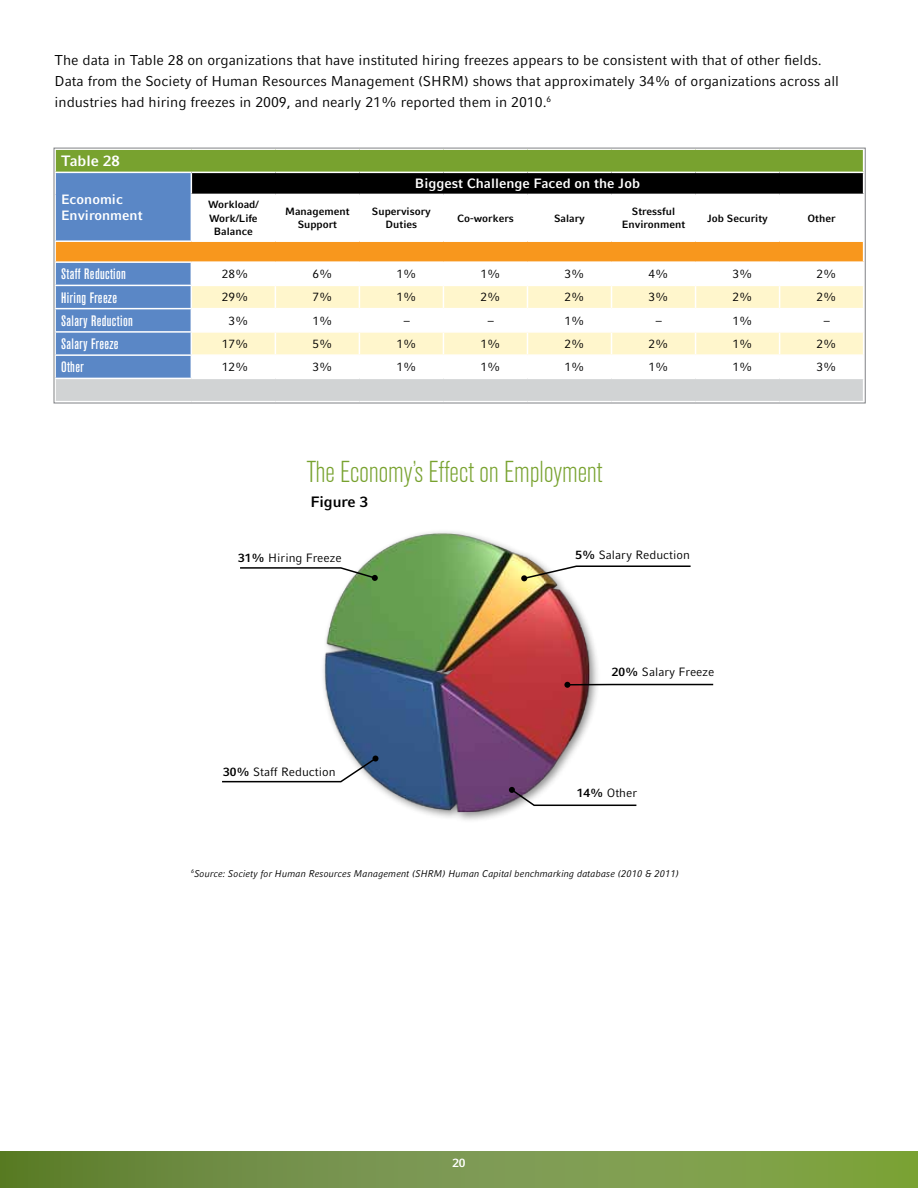
<style>
.page{position:relative;width:918px;height:1188px;background:#fff}
.page>*{position:absolute;margin:0;border:0;box-sizing:border-box;transform-origin:0 0}
.t1{font:300 condensed 30px "Akzidenz Grotesk BE";letter-spacing:-.005em;color:#78a22f}
.t2{font:500 condensed 15px "Akzidenz Grotesk BE";letter-spacing:.025em;color:#fff}
.t3{font:700 15px "Compatil Fact LT Pro";color:#fff}
.t4{font:700 15px "Compatil Fact LT Pro";color:#000}
.t5{font:14.25px/21px "Compatil Fact LT Pro";letter-spacing:-.005em;color:#000}
.t6{font:700 13.5px/16.2px "Compatil Fact LT Pro";color:#fff}
.t7{font:12px "Compatil Fact LT Pro";color:#000}
.t8{font:700 12px "Compatil Fact LT Pro";color:#fff}
.t9{font:700 10.5px/13.5px "Compatil Fact LT Pro";color:#000;text-align:center}
.t10{font:italic 9.75px "Compatil Fact LT Pro";letter-spacing:-.005em;color:#000}
.s1{font-weight:700}
</style>
<div class="page">
<svg style="left:0;top:1152px;width:918px;height:36px;background:#769546"></svg>
<div style="left:55px;top:149px;width:809px;height:23px;background:#78a22f"></div>
<div style="left:191px;top:172px;width:673px;height:22px;background:#000"></div>
<div style="left:55px;top:241px;width:809px;height:21px;background:#f8971d"></div>
<svg style="left:192px;top:286px;width:671px;height:68px;fill:#fff6cc"></svg>
<div style="left:55px;top:378px;width:809px;height:24px;background:#d1d3d4"></div>
<hr style="left:191px;top:240px;width:84px;height:2px;background:#fff">
<hr style="left:191px;top:261px;width:84px;height:2px;background:#fff">
<hr style="left:275px;top:261px;width:84px;height:2px;background:#fff">
<hr style="left:359px;top:261px;width:84px;height:2px;background:#fff">
<hr style="left:443px;top:261px;width:84px;height:2px;background:#fff">
<hr style="left:527px;top:261px;width:85px;height:2px;background:#fff">
<hr style="left:612px;top:261px;width:84px;height:2px;background:#fff">
<hr style="left:696px;top:261px;width:84px;height:2px;background:#fff">
<hr style="left:780px;top:261px;width:84px;height:2px;background:#fff">
<hr style="left:191px;top:331px;width:84px;height:2px;background:#fff">
<hr style="left:191px;top:378px;width:84px;height:1px;background:#fff">
<hr style="left:275px;top:240px;width:84px;height:2px;background:#fff">
<hr style="left:359px;top:240px;width:84px;height:2px;background:#fff">
<hr style="left:443px;top:240px;width:84px;height:2px;background:#fff">
<hr style="left:527px;top:240px;width:85px;height:2px;background:#fff">
<hr style="left:612px;top:240px;width:84px;height:2px;background:#fff">
<hr style="left:696px;top:240px;width:84px;height:2px;background:#fff">
<hr style="left:780px;top:240px;width:84px;height:2px;background:#fff">
<hr style="left:54px;top:378px;width:137px;height:1px;background:#fff">
<svg style="left:863px;top:150px;width:1px;height:44px"></svg>
<hr style="left:191px;top:172px;width:84px;height:1px;background:#fff">
<hr style="left:275px;top:172px;width:84px;height:1px;background:#fff">
<hr style="left:359px;top:172px;width:84px;height:1px;background:#fff">
<hr style="left:443px;top:172px;width:84px;height:1px;background:#fff">
<hr style="left:527px;top:172px;width:85px;height:1px;background:#fff">
<hr style="left:612px;top:172px;width:84px;height:1px;background:#fff">
<hr style="left:696px;top:172px;width:84px;height:1px;background:#fff">
<hr style="left:780px;top:172px;width:84px;height:1px;background:#fff">
<svg style="left:56px;top:172px;width:136px;height:206px;background:#728fb9"></svg>
<hr style="left:191px;top:308px;width:84px;height:1px;background:#fff">
<hr style="left:275px;top:308px;width:84px;height:1px;background:#fff">
<hr style="left:359px;top:308px;width:84px;height:1px;background:#fff">
<hr style="left:443px;top:308px;width:84px;height:1px;background:#fff">
<hr style="left:527px;top:308px;width:85px;height:1px;background:#fff">
<hr style="left:612px;top:308px;width:84px;height:1px;background:#fff">
<hr style="left:696px;top:308px;width:84px;height:1px;background:#fff">
<hr style="left:780px;top:308px;width:84px;height:1px;background:#fff">
<hr style="left:275px;top:331px;width:84px;height:2px;background:#fff">
<svg style="left:275px;top:286px;width:1px;height:68px"></svg>
<hr style="left:359px;top:331px;width:84px;height:2px;background:#fff">
<svg style="left:359px;top:286px;width:1px;height:68px"></svg>
<hr style="left:443px;top:331px;width:84px;height:2px;background:#fff">
<svg style="left:443px;top:286px;width:1px;height:68px"></svg>
<hr style="left:527px;top:331px;width:85px;height:2px;background:#fff">
<svg style="left:527px;top:286px;width:1px;height:68px"></svg>
<hr style="left:612px;top:331px;width:84px;height:2px;background:#fff">
<svg style="left:611px;top:286px;width:1px;height:68px"></svg>
<hr style="left:696px;top:331px;width:84px;height:2px;background:#fff">
<svg style="left:695px;top:286px;width:1px;height:68px"></svg>
<hr style="left:780px;top:331px;width:84px;height:2px;background:#fff">
<svg style="left:779px;top:286px;width:1px;height:68px"></svg>
<svg style="left:863px;top:242px;width:1px;height:159px"></svg>
<hr style="left:780px;top:354px;width:84px;height:2px;background:#fff">
<hr style="left:275px;top:378px;width:84px;height:1px;background:#fff">
<hr style="left:359px;top:378px;width:84px;height:1px;background:#fff">
<hr style="left:443px;top:378px;width:84px;height:1px;background:#fff">
<hr style="left:527px;top:378px;width:85px;height:1px;background:#fff">
<hr style="left:612px;top:378px;width:84px;height:1px;background:#fff">
<hr style="left:696px;top:378px;width:84px;height:1px;background:#fff">
<hr style="left:780px;top:378px;width:84px;height:1px;background:#fff">
<div style="left:54px;top:148px;width:812px;height:255px;border:1px solid #808285"></div>
<img style="left:323px;top:531px;width:275px;height:289px">
<svg style="left:240px;top:566px;width:138px;height:15px"></svg>
<svg style="left:222px;top:756px;width:157px;height:27px"></svg>
<svg style="left:521px;top:565px;width:170px;height:16px"></svg>
<svg style="left:564px;top:682px;width:150px;height:6px"></svg>
<svg style="left:509px;top:787px;width:128px;height:20px"></svg>
<p class="t5" style="left:55px;top:49px;width:786px">The data in Table 28 on organizations that have instituted hiring freezes appears to be consistent with that of other fields.<br>Data from the Society of Human Resources Management (SHRM) shows that approximately 34% of organizations across all industries had hiring freezes in 2009, and nearly 21% reported them in 2010.<sup>6</sup></p>
<p class="t3" style="left:61px;top:152px;width:60px">Table 28</p>
<p class="t6" style="left:61px;top:191px;width:83px">Economic<br>Environment</p>
<p class="t6" style="left:415px;top:176px;width:227px">Biggest Challenge Faced on the Job</p>
<p class="t9" style="left:208px;top:198px;width:52px">Workload/<br>Work/Life<br>Balance</p>
<p class="t9" style="left:285px;top:205px;width:66px">Management<br>Support</p>
<p class="t9" style="left:372px;top:205px;width:60px">Supervisory<br>Duties</p>
<p class="t9" style="left:457px;top:211px;width:58px">Co-workers</p>
<p class="t9" style="left:554px;top:211px;width:32px">Salary</p>
<p class="t9" style="left:622px;top:205px;width:65px">Stressful<br>Environment</p>
<p class="t9" style="left:707px;top:211px;width:62px">Job Security</p>
<p class="t9" style="left:808px;top:211px;width:30px">Other</p>
<p class="t2" style="left:61px;top:266px;width:66px">Staff Reduction</p>
<p class="t7" style="left:222px;top:267px;width:28px">28%</p>
<p class="t7" style="left:312px;top:267px;width:22px">6%</p>
<p class="t7" style="left:396px;top:267px;width:22px">1%</p>
<p class="t7" style="left:480px;top:267px;width:22px">1%</p>
<p class="t7" style="left:565px;top:267px;width:22px">3%</p>
<p class="t7" style="left:649px;top:267px;width:22px">4%</p>
<p class="t7" style="left:733px;top:267px;width:22px">3%</p>
<p class="t7" style="left:817px;top:267px;width:22px">2%</p>
<p class="t2" style="left:61px;top:289px;width:57px">Hiring Freeze</p>
<p class="t7" style="left:222px;top:290px;width:28px">29%</p>
<p class="t7" style="left:312px;top:290px;width:22px">7%</p>
<p class="t7" style="left:396px;top:290px;width:22px">1%</p>
<p class="t7" style="left:480px;top:290px;width:22px">2%</p>
<p class="t7" style="left:565px;top:290px;width:22px">2%</p>
<p class="t7" style="left:649px;top:290px;width:22px">3%</p>
<p class="t7" style="left:733px;top:290px;width:22px">2%</p>
<p class="t7" style="left:817px;top:290px;width:22px">2%</p>
<p class="t2" style="left:61px;top:312px;width:73px">Salary Reduction</p>
<p class="t7" style="left:228px;top:314px;width:22px">3%</p>
<p class="t7" style="left:312px;top:314px;width:22px">1%</p>
<p class="t7" style="left:404px;top:314px;width:7px">–</p>
<p class="t7" style="left:488px;top:314px;width:7px">–</p>
<p class="t7" style="left:564px;top:314px;width:22px">1%</p>
<p class="t7" style="left:656px;top:314px;width:7px">–</p>
<p class="t7" style="left:733px;top:314px;width:22px">1%</p>
<p class="t7" style="left:824px;top:314px;width:7px">–</p>
<p class="t2" style="left:61px;top:335px;width:59px">Salary Freeze</p>
<p class="t7" style="left:222px;top:337px;width:28px">17%</p>
<p class="t7" style="left:312px;top:337px;width:22px">5%</p>
<p class="t7" style="left:396px;top:337px;width:22px">1%</p>
<p class="t7" style="left:480px;top:337px;width:22px">1%</p>
<p class="t7" style="left:565px;top:337px;width:22px">2%</p>
<p class="t7" style="left:649px;top:337px;width:22px">2%</p>
<p class="t7" style="left:733px;top:337px;width:22px">1%</p>
<p class="t7" style="left:817px;top:337px;width:22px">2%</p>
<p class="t2" style="left:61px;top:359px;width:24px">Other</p>
<p class="t7" style="left:222px;top:360px;width:28px">12%</p>
<p class="t7" style="left:312px;top:360px;width:22px">3%</p>
<p class="t7" style="left:396px;top:360px;width:22px">1%</p>
<p class="t7" style="left:480px;top:360px;width:22px">1%</p>
<p class="t7" style="left:565px;top:360px;width:22px">1%</p>
<p class="t7" style="left:649px;top:360px;width:22px">1%</p>
<p class="t7" style="left:733px;top:360px;width:22px">1%</p>
<p class="t7" style="left:817px;top:360px;width:22px">3%</p>
<h1 class="t1" style="left:307px;top:455px;width:297px">The Economy’s Effect on Employment</h1>
<p class="t4" style="left:310px;top:493px;width:59px">Figure 3</p>
<p class="t7" style="left:238px;top:551px;width:105px"><span class="s1">31%</span> Hiring Freeze</p>
<p class="t7" style="left:575px;top:548px;width:116px"><span class="s1">5%</span> Salary Reduction</p>
<p class="t7" style="left:223px;top:765px;width:114px"><span class="s1">30%</span> Staff Reduction</p>
<p class="t7" style="left:612px;top:665px;width:104px"><span class="s1">20%</span> Salary Freeze</p>
<p class="t7" style="left:577px;top:786px;width:62px"><span class="s1">14%</span> Other</p>
<p class="t10" style="left:191px;top:868px;width:490px"><sup>6</sup>Source: Society for Human Resources Management (SHRM) Human Capital benchmarking database (2010 &amp; 2011)</p>
<p class="t8" style="left:452px;top:1156px;width:15px">20</p>
</div>
